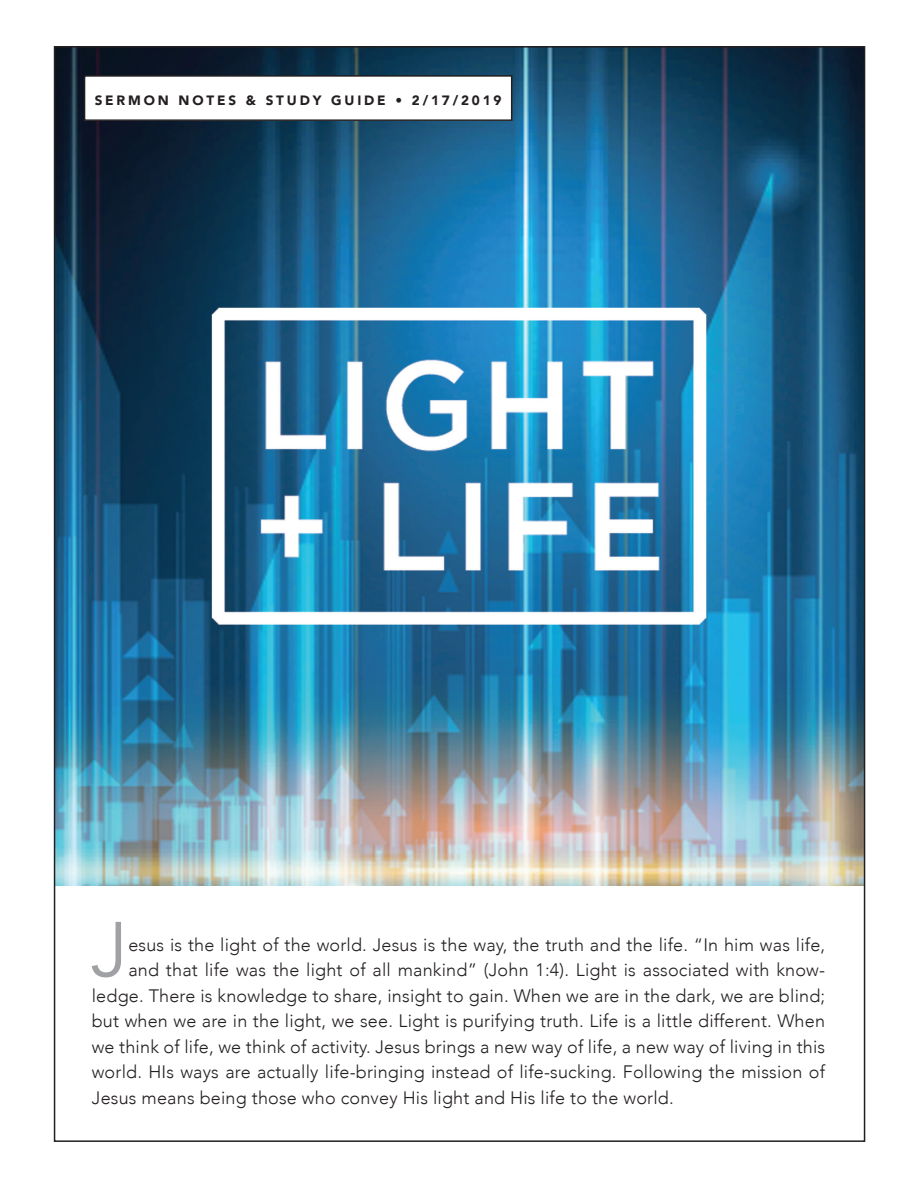
<style>
.page{position:relative;width:918px;height:1188px;background:#fff}
.page>*{position:absolute;margin:0;border:0;box-sizing:border-box;transform-origin:0 0}
.t1{font:76.5px "Avenir";color:#a0a1a5}
.t2{font:300 18px "Avenir";letter-spacing:.01em;color:#231f20}
.t3{font:900 13.5px "Avenir";letter-spacing:.21em;color:#231f20}
</style>
<div class="page">
<img style="left:57px;top:49px;width:805px;height:837px">
<div style="left:85px;top:76px;width:427px;height:44px;background:#fff"></div>
<div style="left:84px;top:75px;width:428px;height:46px;border:2px solid #231f20"></div>
<p class="t3" style="left:95px;top:89px;width:408px">SERMON NOTES &amp; STUDY GUIDE • 2/17/2019</p>
<p class="t1" style="left:91px;top:904px;width:38px">J</p>
<p class="t2" style="left:128px;top:934px;width:698px">esus is the light of the world. Jesus is the way, the truth and the life. “In him was life,</p>
<p class="t2" style="left:128px;top:959px;width:698px">and that life was the light of all mankind” (John 1:4). Light is associated with know-</p>
<p class="t2" style="left:92px;top:985px;width:735px">ledge. There is knowledge to share, insight to gain. When we are in the dark, we are blind;</p>
<p class="t2" style="left:92px;top:1010px;width:735px">but when we are in the light, we see. Light is purifying truth. Life is a little different. When</p>
<p class="t2" style="left:92px;top:1036px;width:735px">we think of life, we think of activity. Jesus brings a new way of life, a new way of living in this</p>
<p class="t2" style="left:92px;top:1061px;width:735px">world. HIs ways are actually life-bringing instead of life-sucking. Following the mission of</p>
<p class="t2" style="left:92px;top:1087px;width:583px">Jesus means being those who convey His light and His life to the world.</p>
</div>
